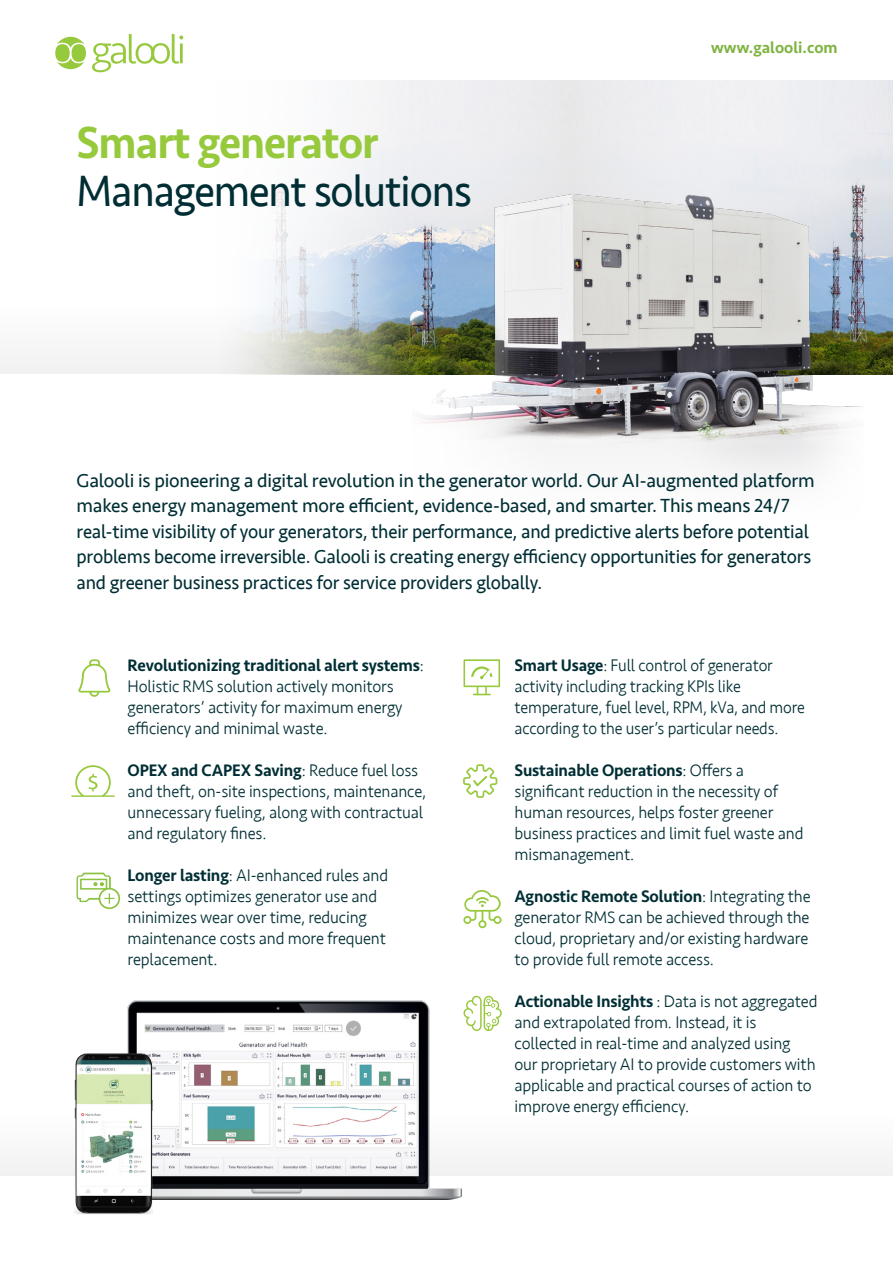
<style>
.page{position:relative;width:893px;height:1263px;background:#fff}
.page>*{position:absolute;margin:0;border:0;box-sizing:border-box;transform-origin:0 0}
.t1{font:500 46.5px "Seravek";letter-spacing:-.025em;color:#97c93d;scale:.94 1}
.t2{font:45px "Seravek";letter-spacing:-.025em;color:#002e34;scale:.94 1}
.t3{font:19.5px/25.5px "Seravek";letter-spacing:-.01em;color:#002e34}
.t4{font:300 17.25px/21px "Seravek";letter-spacing:-.01em;color:#002e34;scale:.96 1}
.t5{font:300 17.25px/21px "Seravek";letter-spacing:-.01em;color:#002e34;scale:.94 1}
.t6{font:500 16.5px "Seravek";color:#7fb341}
.s1{font-weight:500}
</style>
<div class="page">
<img style="left:127px;top:1001px;width:335px;height:198px">
<div style="left:0;top:1110px;width:893px;height:66px;background:#f8f8f8"></div>
<img style="left:269px;top:81px;width:624px;height:217px">
<svg style="left:0;top:298px;width:893px;height:76px"></svg>
<img style="left:412px;top:143px;width:452px;height:283px">
<svg style="left:55px;top:37px;width:31px;height:32px"></svg>
<svg style="left:92px;top:34px;width:91px;height:38px"></svg>
<hr style="left:71px;top:795px;width:44px;height:2px;background:#97c93d">
<svg style="left:75px;top:765px;width:36px;height:32px"></svg>
<svg style="left:463px;top:764px;width:34px;height:34px"></svg>
<svg style="left:77px;top:873px;width:43px;height:36px"></svg>
<svg style="left:78px;top:659px;width:32px;height:38px"></svg>
<svg style="left:463px;top:659px;width:37px;height:36px"></svg>
<svg style="left:463px;top:996px;width:39px;height:35px"></svg>
<svg style="left:463px;top:890px;width:39px;height:38px"></svg>
<img style="left:138px;top:1013px;width:279px;height:161px">
<img style="left:74px;top:1050px;width:85px;height:164px">
<h1 class="t1" style="left:77px;top:114px;width:323px">Smart generator</h1>
<h2 class="t2" style="left:77px;top:156px;width:422px">Management solutions</h2>
<p class="t6" style="left:711px;top:37px;width:128px">www.galooli.com</p>
<p class="t3" style="left:77px;top:468px;width:740px">Galooli is pioneering a digital revolution in the generator world. Our AI-augmented platform makes energy management more efficient, evidence-based, and smarter. This means 24/7 real-time visibility of your generators, their performance, and predictive alerts before potential problems become irreversible. Galooli is creating energy efficiency opportunities for generators and greener business practices for service providers globally.</p>
<p class="t4" style="left:128px;top:655px;width:310px"><span class="s1">Revolutionizing traditional alert systems</span>:<br>Holistic RMS solution actively monitors generators’ activity for maximum energy efficiency and minimal waste.</p>
<p class="t4" style="left:128px;top:760px;width:313px"><span class="s1">OPEX and CAPEX Saving</span>: Reduce fuel loss and theft, on-site inspections, maintenance, unnecessary fueling, along with contractual and regulatory fines.</p>
<p class="t4" style="left:128px;top:865px;width:273px"><span class="s1">Longer lasting</span>: AI-enhanced rules and settings optimizes generator use and minimizes wear over time, reducing maintenance costs and more frequent replacement.</p>
<p class="t5" style="left:514px;top:655px;width:310px"><span class="s1">Smart Usage</span>: Full control of generator activity including tracking KPIs like temperature, fuel level, RPM, kVa, and more according to the user’s particular needs.</p>
<p class="t4" style="left:514px;top:760px;width:302px"><span class="s1">Sustainable Operations</span>: Offers a significant reduction in the necessity of human resources, helps foster greener business practices and limit fuel waste and mismanagement.</p>
<p class="t4" style="left:514px;top:886px;width:310px"><span class="s1">Agnostic Remote Solution</span>: Integrating the generator RMS can be achieved through the cloud, proprietary and/or existing hardware to provide full remote access.</p>
<p class="t4" style="left:514px;top:991px;width:317px"><span class="s1">Actionable Insights</span> : Data is not aggregated and extrapolated from. Instead, it is collected in real-time and analyzed using our proprietary AI to provide customers with applicable and practical courses of action to improve energy efficiency.</p>
</div>
